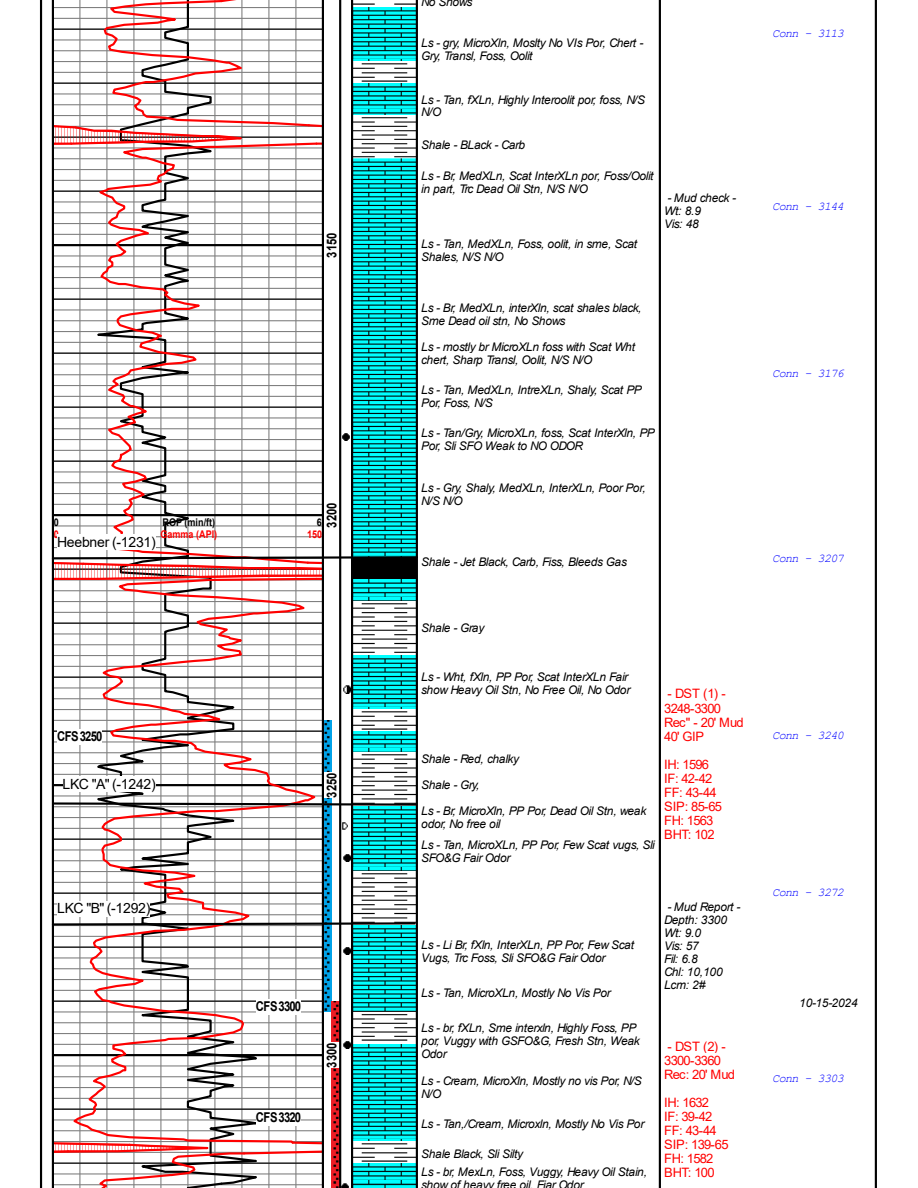
<style>
.page{position:relative;width:918px;height:1188px;background:#fff}
.page>*{position:absolute;margin:0;border:0;box-sizing:border-box;transform-origin:0 0}
.t1{font:14.1px "Arial";letter-spacing:-.02em;color:#000}
.t2{font:700 13.5px "Arial";letter-spacing:-.035em;color:#000;scale:.83 1}
.t3{font:12.9px/14.1px "Arial";letter-spacing:-.055em;color:#f00}
.t4{font:italic 11.85px/12.9px "Arial";letter-spacing:-.03em;color:#000}
.t5{font:italic 11.85px/12.9px "Arial";letter-spacing:-.01em;color:#000}
.t6{font:italic 11.85px "Courier New";letter-spacing:-.055em;color:#00f}
.t7{font:700 10.65px "Arial";color:#f00;scale:.85 1}
.t8{font:700 10.65px "Arial";color:#000;scale:.85 1}
</style>
<div class="page">
<svg style="left:54px;top:146px;width:268px;height:775px"></svg>
<svg style="left:54px;top:0;width:268px;height:146px"></svg>
<div style="left:57px;top:535px;width:99px;height:15px;background:#fff"></div>
<div style="left:57px;top:729px;width:45px;height:15px;background:#fff"></div>
<div style="left:63px;top:777px;width:93px;height:15px;background:#fff"></div>
<div style="left:57px;top:901px;width:93px;height:15px;background:#fff"></div>
<hr style="left:52px;top:0;width:2px;height:1188px;background:#000">
<svg style="left:324px;top:720px;width:8px;height:3px"></svg>
<img style="left:324px;top:723px;width:8px;height:198px">
<div style="left:324px;top:773px;width:16px;height:25px;background:#fff"></div>
<hr style="left:322px;top:0;width:2px;height:1188px;background:#000">
<svg style="left:341px;top:432px;width:9px;height:9px"></svg>
<svg style="left:343px;top:685px;width:8px;height:8px"></svg>
<svg style="left:341px;top:822px;width:7px;height:9px"></svg>
<svg style="left:343px;top:854px;width:8px;height:8px"></svg>
<hr style="left:339px;top:0;width:2px;height:1188px;background:#000">
<img style="left:353px;top:0;width:63px;height:921px">
<hr style="left:351px;top:0;width:2px;height:1188px;background:#000">
<hr style="left:416px;top:0;width:2px;height:1188px;background:#000">
<hr style="left:659px;top:0;width:2px;height:1188px;background:#000">
<svg style="left:51px;top:555px;width:365px;height:26px"></svg>
<svg style="left:54px;top:801px;width:362px;height:6px"></svg>
<svg style="left:51px;top:921px;width:365px;height:267px"></svg>
<hr style="left:40px;top:0;width:2px;height:1188px;background:#000">
<hr style="left:875px;top:0;width:2px;height:1188px;background:#000">
<p class="t2" style="left:324px;top:258px;width:32px;rotate:-90deg">3150</p>
<p class="t2" style="left:324px;top:528px;width:32px;rotate:-90deg">3200</p>
<p class="t8" style="left:163px;top:516px;width:63px">ROP (min/ft)</p>
<p class="t8" style="left:54px;top:516px;width:7px">0</p>
<p class="t8" style="left:317px;top:516px;width:7px">6</p>
<p class="t7" style="left:161px;top:528px;width:68px">Gamma (API)</p>
<p class="t7" style="left:54px;top:528px;width:7px">0</p>
<p class="t7" style="left:307px;top:528px;width:19px">150</p>
<p class="t1" style="left:57px;top:534px;width:100px">Heebner (-1231)</p>
<p class="t2" style="left:57px;top:729px;width:56px">CFS 3250</p>
<p class="t1" style="left:63px;top:776px;width:95px">LKC "A" (-1242)</p>
<p class="t1" style="left:57px;top:901px;width:95px">LKC "B" (-1292)</p>
<p class="t2" style="left:324px;top:798px;width:32px;rotate:-90deg">3250</p>
<p class="t2" style="left:256px;top:999px;width:56px">CFS 3300</p>
<p class="t2" style="left:256px;top:1110px;width:56px">CFS 3320</p>
<p class="t2" style="left:324px;top:1068px;width:32px;rotate:-90deg">3300</p>
<p class="t4" style="left:421px;top:-4px;width:53px">No Shows</p>
<p class="t4" style="left:421px;top:37px;width:224px">Ls - gry, MicroXln, Moslty No VIs Por, Chert -<br>Gry, Transl, Foss, Oolit</p>
<p class="t5" style="left:421px;top:93px;width:225px">Ls - Tan, fXLn, Highly Interoolit por, foss, N/S<br>N/O</p>
<p class="t4" style="left:421px;top:138px;width:105px">Shale - BLack - Carb</p>
<p class="t5" style="left:421px;top:170px;width:234px">Ls - Br, MedXLn, Scat InterXLn por, Foss/Oolit in part, Trc Dead Oil Stn, N/S N/O</p>
<p class="t4" style="left:421px;top:238px;width:218px">Ls - Tan, MedXLn, Foss, oolit, in sme, Scat<br>Shales, N/S N/O</p>
<p class="t6" style="left:772px;top:27px;width:73px">Conn - 3113</p>
<p class="t4" style="left:664px;top:191px;width:74px">- Mud check -<br>Wt: 8.9<br>Vis: 48</p>
<p class="t6" style="left:772px;top:200px;width:73px">Conn - 3144</p>
<p class="t4" style="left:421px;top:301px;width:222px">Ls - Br, MedXLn, interXln, scat shales black,<br>Sme Dead oil stn, No Shows</p>
<p class="t4" style="left:421px;top:340px;width:215px">Ls - mostly br MicroXLn foss with Scat Wht chert, Sharp Transl, Oolit, N/S N/O</p>
<p class="t5" style="left:421px;top:383px;width:222px">Ls - Tan, MedXLn, IntreXLn, Shaly, Scat PP<br>Por, Foss, N/S</p>
<p class="t4" style="left:421px;top:427px;width:235px">Ls - Tan/Gry, MicroXLn, foss, Scat InterXln, PP<br>Por, Sli SFO Weak to NO ODOR</p>
<p class="t5" style="left:421px;top:482px;width:226px">Ls - Gry, Shaly, MedXLn, InterXLn, Poor Por,<br>N/S N/O</p>
<p class="t6" style="left:772px;top:367px;width:73px">Conn - 3176</p>
<p class="t4" style="left:421px;top:555px;width:207px">Shale - Jet Black, Carb, Fiss, Bleeds Gas</p>
<p class="t6" style="left:772px;top:552px;width:73px">Conn - 3207</p>
<p class="t4" style="left:421px;top:621px;width:65px">Shale - Gray</p>
<p class="t4" style="left:421px;top:671px;width:211px">Ls - Wht, fXln, PP Por, Scat InterXLn Fair show Heavy Oil Stn, No Free Oil, No Odor</p>
<p class="t4" style="left:421px;top:746px;width:227px;line-height:26px">Shale - Red, chalky<br>Shale - Gry,<br>Ls - Br, MicroXln, PP Por, Dead Oil Stn, weak</p>
<p class="t4" style="left:421px;top:814px;width:235px;line-height:20.5px">odor, No free oil<br>Ls - Tan, MicroXLn, PP Por, Few Scat vugs, Sli</p>
<p class="t4" style="left:421px;top:851px;width:91px">SFO&amp;G Fair Odor</p>
<p class="t3" style="left:664px;top:687px;width:81px">- DST (1) -<br>3248-3300<br>Rec" - 20' Mud<br>40' GIP</p>
<p class="t3" style="left:664px;top:757px;width:59px">IH: 1596<br>IF: 42-42<br>FF: 43-44<br>SIP: 85-65<br>FH: 1563<br>BHT: 102</p>
<p class="t4" style="left:421px;top:939px;width:214px">Ls - Li Br, fXln, InterXLn, PP Por, Few Scat<br>Vugs, Trc Foss, Sli SFO&amp;G Fair Odor</p>
<p class="t4" style="left:421px;top:986px;width:191px">Ls - Tan, MicroXLn, Mostly No Vis Por</p>
<p class="t4" style="left:421px;top:1022px;width:220px">Ls - br, fXLn, Sme interxln, Highly Foss, PP por, Vuggy with GSFO&amp;G, Fresh Stn, Weak<br>Odor</p>
<p class="t4" style="left:421px;top:1075px;width:222px">Ls - Cream, MicroXln, Mostly no vis Por, N/S<br>N/O</p>
<p class="t4" style="left:421px;top:1118px;width:225px">Ls - Tan,/Cream, Microxln, Mostly No Vis Por</p>
<p class="t4" style="left:421px;top:1144px;width:227px;line-height:18.3px">Shale Black, Sli Silty<br>Ls - br, MexLn, Foss, Vuggy, Heavy Oil Stain,</p>
<p class="t5" style="left:421px;top:1178px;width:164px">show of heavy free oil Fiar Odor</p>
<p class="t5" style="left:664px;top:901px;width:78px">- Mud Report -<br>Depth: 3300<br>Wt: 9.0<br>Vis: 57<br>Fil: 6.8<br>Chl: 10,100<br>Lcm: 2#</p>
<p class="t3" style="left:664px;top:1039px;width:72px">- DST (2) -<br>3300-3360<br>Rec: 20' Mud</p>
<p class="t3" style="left:664px;top:1095px;width:66px">IH: 1632<br>IF: 39-42<br>FF: 43-44<br>SIP: 139-65<br>FH: 1582<br>BHT: 100</p>
<p class="t6" style="left:772px;top:729px;width:73px">Conn - 3240</p>
<p class="t6" style="left:772px;top:887px;width:73px">Conn - 3272</p>
<p class="t4" style="left:799px;top:997px;width:60px">10-15-2024</p>
<p class="t6" style="left:772px;top:1072px;width:73px">Conn - 3303</p>
</div>
